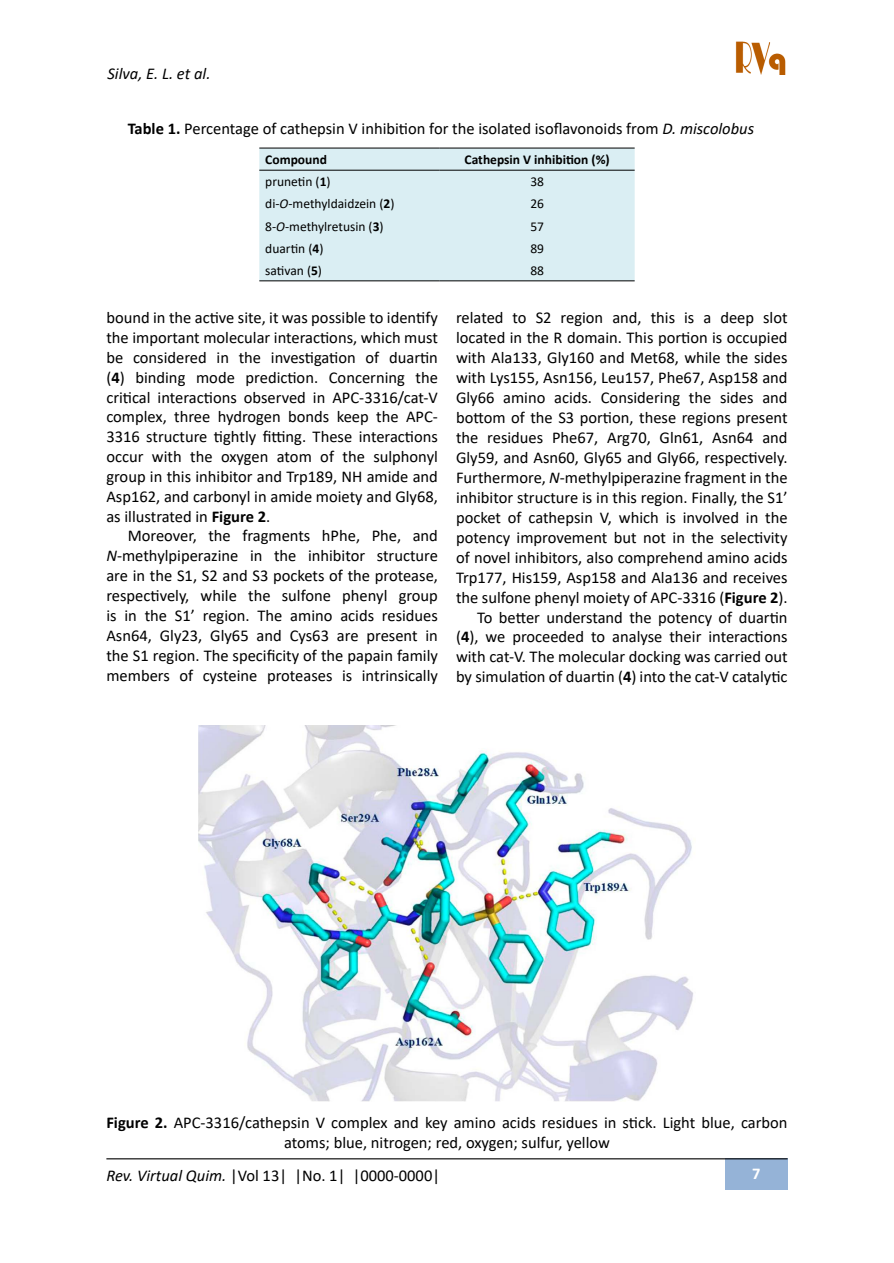
<style>
.page{position:relative;width:894px;height:1263px;background:#fff}
.page>*{position:absolute;margin:0;border:0;box-sizing:border-box;transform-origin:0 0}
.t1{font:16.5px/20px "Calibri";color:#000;text-align:justify}
.t2{font:italic 16.5px "Calibri";color:#000}
.t3{font:700 16.5px "Calibri";color:#fff}
.t4{font:13.5px "Calibri";color:#000}
.t5{font:700 13.5px "Calibri";color:#000}
.s1{font-weight:700}
.s2{font-style:italic}
</style>
<div class="page">
<img style="left:735px;top:41px;width:51px;height:34px">
<div style="left:724px;top:1158px;width:63px;height:32px;background:#95b3d7"></div>
<hr style="left:106px;top:1158px;width:681px;height:1px;background:#000">
<div style="left:259px;top:149px;width:375px;height:131px;background:#daeef3"></div>
<hr style="left:259px;top:148px;width:180px;height:1px;background:#000">
<hr style="left:439px;top:148px;width:195px;height:1px;background:#000">
<hr style="left:259px;top:170px;width:180px;height:1px;background:#000">
<hr style="left:439px;top:170px;width:195px;height:1px;background:#000">
<hr style="left:259px;top:280px;width:180px;height:1px;background:#000">
<hr style="left:439px;top:280px;width:195px;height:1px;background:#000">
<img style="left:199px;top:725px;width:494px;height:376px">
<p class="t2" style="left:107px;top:62px;width:104px">Silva, E. L. et al.</p>
<p class="t1" style="left:128px;top:118px;width:627px"><span class="s1">Table 1.</span> Percentage of cathepsin V inhibition for the isolated isoflavonoids from <span class="s2">D. miscolobus</span></p>
<p class="t5" style="left:265px;top:150px;width:63px">Compound</p>
<p class="t5" style="left:464px;top:150px;width:147px">Cathepsin V inhibition (%)</p>
<p class="t4" style="left:265px;top:172px;width:67px">prunetin (<span class="s1">1</span>)</p>
<p class="t4" style="left:530px;top:172px;width:15px">38</p>
<p class="t4" style="left:265px;top:195px;width:131px">di-<span class="s2">O</span>-methyldaidzein (<span class="s1">2</span>)</p>
<p class="t4" style="left:530px;top:195px;width:15px">26</p>
<p class="t4" style="left:265px;top:217px;width:120px">8-<span class="s2">O</span>-methylretusin (<span class="s1">3</span>)</p>
<p class="t4" style="left:530px;top:217px;width:15px">57</p>
<p class="t4" style="left:265px;top:239px;width:60px">duartin (<span class="s1">4</span>)</p>
<p class="t4" style="left:530px;top:239px;width:15px">89</p>
<p class="t4" style="left:265px;top:261px;width:58px">sativan (<span class="s1">5</span>)</p>
<p class="t4" style="left:530px;top:261px;width:15px">88</p>
<p class="t1" style="left:106px;top:308px;width:333px">bound in the active site, it was possible to identify the important molecular interactions, which must be considered in the investigation of duartin (<span class="s1">4</span>) binding mode prediction. Concerning the critical interactions observed in APC-3316/cat-V complex, three hydrogen bonds keep the APC-3316 structure tightly fitting. These interactions occur with the oxygen atom of the sulphonyl group in this inhibitor and Trp189, NH amide and Asp162, and carbonyl in amide moiety and Gly68, as illustrated in <span class="s1">Figure 2</span>.</p>
<p class="t1" style="left:106px;top:525px;width:333px;text-indent:21px">Moreover, the fragments hPhe, Phe, and <span class="s2">N</span>-methylpiperazine in the inhibitor structure are in the S1, S2 and S3 pockets of the protease, respectively, while the sulfone phenyl group is in the S1’ region. The amino acids residues Asn64, Gly23, Gly65 and Cys63 are present in the S1 region. The specificity of the papain family members of cysteine proteases is intrinsically</p>
<p class="t1" style="left:456px;top:307px;width:333px;text-align:right">related to S2 region and, this is a deep slot located in the R domain. This portion is occupied with Ala133, Gly160 and Met68, while the sides with Lys155, Asn156, Leu157, Phe67, Asp158 and Gly66 amino acids. Considering the sides and bottom of the S3 portion, these regions present the residues Phe67, Arg70, Gln61, Asn64 and Gly59, and Asn60, Gly65 and Gly66, respectively.<br>Furthermore, <span class="s2">N</span>-methylpiperazine fragment in the inhibitor structure is in this region. Finally, the S1’ pocket of cathepsin V, which is involved in the potency improvement but not in the selectivity of novel inhibitors, also comprehend amino acids Trp177, His159, Asp158 and Ala136 and receives the sulfone phenyl moiety of APC-3316 (<span class="s1">Figure 2</span>).<br>To better understand the potency of duartin (<span class="s1">4</span>), we proceeded to analyse their interactions with cat-V. The molecular docking was carried out by simulation of duartin (<span class="s1">4</span>) into the cat-V catalytic</p>
<p class="t1" style="left:106px;top:1112px;width:682px;text-align:center"><span class="s1">Figure 2.</span> APC-3316/cathepsin V complex and key amino acids residues in stick. Light blue, carbon atoms; blue, nitrogen; red, oxygen; sulfur, yellow</p>
<p class="t1" style="left:106px;top:1165px;width:335px"><span class="s2">Rev. Virtual Quim.</span> |Vol 13| |No. 1| |0000-0000|</p>
<p class="t3" style="left:751px;top:1162px;width:10px">7</p>
</div>
